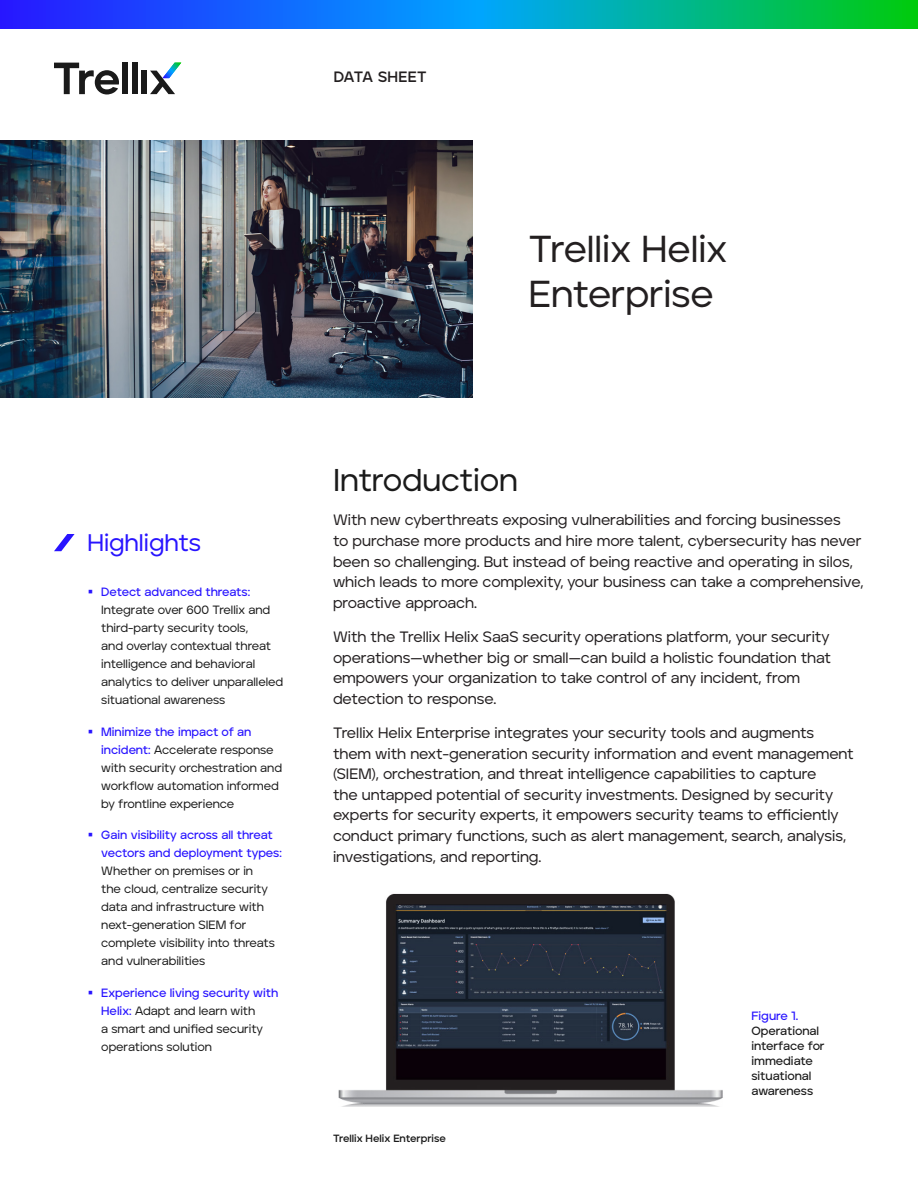
<style>
.page{position:relative;width:918px;height:1188px;background:#fff}
.page>*{position:absolute;margin:0;border:0;box-sizing:border-box;transform-origin:0 0}
.HEADING_1_-_Med_-_25{font:500 37.5px/45px "Aventa";color:#231f20}
.H1_-_Med_-_24_24_-_g{font:500 31.5px "Aventa";color:#1a1a1a}
.SIDEBAR__CALLOUT_-_M{font:500 24px "Aventa";color:#2814ff}
.BODY__INTRO_-_Med{font:500 15px/20.7px "Aventa";letter-spacing:-.005em;color:#231f20}
.t1{font:700 15px "Aventa";letter-spacing:.02em;color:#231f20}
.t2{font:500 12px/18px "Aventa";letter-spacing:-.005em;color:#1a1a1a}
.SIDEBAR__BODY_-_Med{font:600 12px/15px "Aventa";letter-spacing:-.005em;color:#1a1a1a}
.t3{font:700 10.5px "Aventa";color:#1a1a1a}
.s1{font-weight:600;color:#2814ff}
.s2{color:#2814ff}
</style>
<div class="page">
<svg style="left:0;top:0;width:918px;height:28px;background:#0a88c5"></svg>
<svg style="left:54px;top:63px;width:65px;height:31px"></svg>
<div style="left:122px;top:63px;width:5px;height:31px;background:#1a1a1a"></div>
<div style="left:132px;top:63px;width:5px;height:31px;background:#1a1a1a"></div>
<div style="left:141px;top:71px;width:6px;height:23px;background:#1a1a1a"></div>
<svg style="left:150px;top:63px;width:31px;height:31px"></svg>
<img style="left:0;top:140px;width:472px;height:258px">
<img style="left:338px;top:893px;width:385px;height:214px">
<svg style="left:54px;top:534px;width:21px;height:17px"></svg>
<p class="t1" style="left:334px;top:68px;width:94px">DATA SHEET</p>
<p class="HEADING_1_-_Med_-_25" style="left:529px;top:225px;width:200px">Trellix Helix<br>Enterprise</p>
<p class="SIDEBAR__CALLOUT_-_M" style="left:87px;top:528px;width:115px">Highlights</p>
<p class="t2" style="left:101px;top:583px;width:184px"><span class="s1">Detect advanced threats:<br></span>Integrate over 600 Trellix and third-party security tools,<br>and overlay contextual threat intelligence and behavioral analytics to deliver unparalleled situational awareness</p>
<p class="t2" style="left:101px;top:722px;width:182px"><span class="s1">Minimize the impact of an incident:</span> Accelerate response with security orchestration and workflow automation informed by frontline experience</p>
<p class="t2" style="left:101px;top:826px;width:182px"><span class="s1">Gain visibility across all threat vectors and deployment types:<br></span>Whether on premises or in<br>the cloud, centralize security data and infrastructure with next-generation SIEM for complete visibility into threats and vulnerabilities</p>
<p class="t2" style="left:101px;top:983px;width:179px"><span class="s1">Experience living security with<br>Helix:</span> Adapt and learn with<br>a smart and unified security operations solution</p>
<p class="H1_-_Med_-_24_24_-_g" style="left:333px;top:461px;width:186px">Introduction</p>
<p class="BODY__INTRO_-_Med" style="left:333px;top:509px;width:532px">With new cyberthreats exposing vulnerabilities and forcing businesses<br>to purchase more products and hire more talent, cybersecurity has never been so challenging. But instead of being reactive and operating in silos, which leads to more complexity, your business can take a comprehensive, proactive approach.</p>
<p class="BODY__INTRO_-_Med" style="left:333px;top:626px;width:500px">With the Trellix Helix SaaS security operations platform, your security operations—whether big or small—can build a holistic foundation that empowers your organization to take control of any incident, from detection to response.</p>
<p class="BODY__INTRO_-_Med" style="left:333px;top:722px;width:522px">Trellix Helix Enterprise integrates your security tools and augments them with next-generation security information and event management (SIEM), orchestration, and threat intelligence capabilities to capture<br>the untapped potential of security investments. Designed by security experts for security experts, it empowers security teams to efficiently conduct primary functions, such as alert management, search, analysis, investigations, and reporting.</p>
<p class="t3" style="left:333px;top:1132px;width:114px">Trellix Helix Enterprise</p>
<p class="SIDEBAR__BODY_-_Med" style="left:752px;top:1008px;width:75px"><span class="s2">Figure 1.<br></span>Operational interface for immediate situational awareness</p>
</div>
